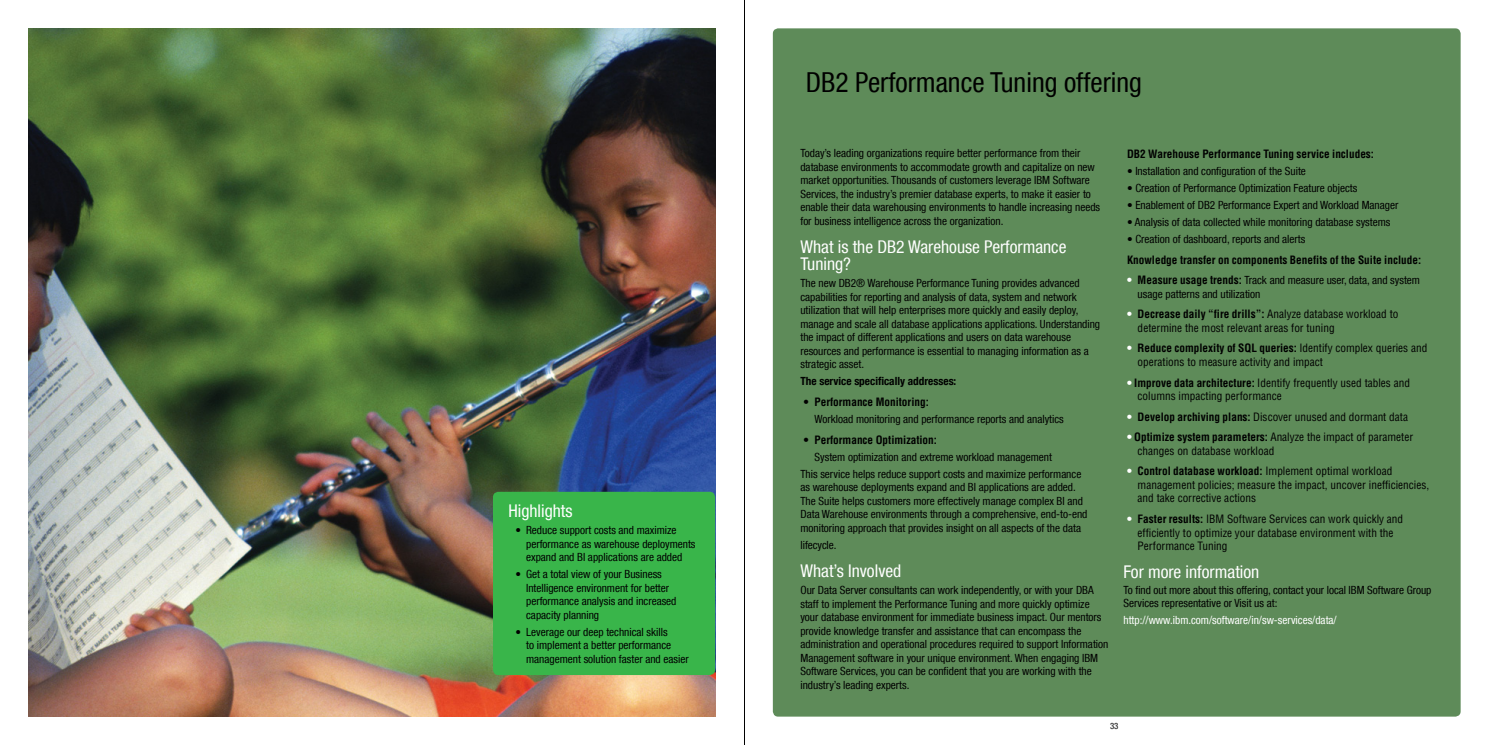
<style>
.page{position:relative;width:1489px;height:745px;background:#fff}
.page>*{position:absolute;margin:0;border:0;box-sizing:border-box;transform-origin:0 0}
.t1{font:condensed 27.5px "Helvetica Neue LT Com";color:#000}
.t2{font:condensed 17.5px/17.5px "Helvetica Neue LT Com";color:#fff}
.t3{font:condensed 11.25px/13.5px "Helvetica Neue LT Com";color:#000}
.t4{font:11.25px/13.5px "IBM Helvetica Cond 2004";color:#000}
.t5{font:700 11.25px "IBM Helvetica Cond 2004";color:#000}
.t6{font:condensed 11.25px "Helvetica Neue LT Com";color:#fff}
.t7{font:700 condensed 11.25px "Helvetica Neue LT Com";color:#000}
.t8{font:condensed 8.75px "Helvetica Neue LT Com";color:#000}
.s1{font-family:"IBM Helvetica Cond 2004";font-weight:700;font-stretch:normal;color:#fff}
.s2{font-family:"IBM Helvetica Cond 2004";font-weight:700;font-stretch:normal}
.s3{font-weight:700;color:#fff}
.s4{font-weight:700}
</style>
<div class="page">
<img style="left:28px;top:28px;width:687px;height:688px">
<div style="left:773px;top:28px;width:687px;height:688px;background:#5e8b59;border-radius:5px"></div>
<hr style="left:744px;top:0;width:1px;height:744px;background:#000">
<div style="left:493px;top:491px;width:222px;height:183px;background:#39b54a;border-radius:5px"></div>
<h2 class="t2" style="left:508px;top:501px;width:66px">Highlights</h2>
<p class="t3" style="left:526px;top:523px;width:171px;text-indent:-11px">• Reduce support costs and maximize performance as warehouse deployments expand and BI applications are added</p>
<p class="t3" style="left:526px;top:567px;width:152px;text-indent:-11px">• Get a total view of your Business<br>Intelligence environment for better performance analysis and increased capacity planning</p>
<p class="t3" style="left:526px;top:624px;width:164px;text-indent:-11px">• Leverage our deep technical skills<br>to implement a better performance management solution faster and easier</p>
<h1 class="t1" style="left:806px;top:66px;width:337px">DB2 Performance Tuning offering</h1>
<p class="t3" style="left:800px;top:146px;width:301px">Today’s leading organizations require better performance from their database environments to accommodate growth and capitalize on new market opportunities. Thousands of customers leverage IBM Software Services, the industry’s premier database experts, to make it easier to enable their data warehousing environments to handle increasing needs for business intelligence across the organization.</p>
<h2 class="t2" style="left:800px;top:237px;width:268px">What is the DB2 Warehouse Performance<br>Tuning?</h2>
<p class="t3" style="left:800px;top:276px;width:301px">The new DB2® Warehouse Performance Tuning provides advanced capabilities for reporting and analysis of data, system and network utilization that will help enterprises more quickly and easily deploy, manage and scale all database applications applications. Understanding the impact of different applications and users on data warehouse resources and performance is essential to managing information as a strategic asset.</p>
<p class="t7" style="left:800px;top:374px;width:157px">The service specifically addresses:</p>
<p class="t5" style="left:804px;top:395px;width:126px">• Performance Monitoring:</p>
<p class="t3" style="left:814px;top:412px;width:251px">Workload monitoring and performance reports and analytics</p>
<p class="t5" style="left:804px;top:432px;width:135px">• Performance Optimization:</p>
<p class="t3" style="left:800px;top:448px;width:282px;line-height:17px;text-indent:14px">System optimization and extreme workload management<br>This service helps reduce support costs and maximize performance</p>
<p class="t3" style="left:800px;top:480px;width:288px">as warehouse deployments expand and BI applications are added.<br>The Suite helps customers more effectively manage complex BI and Data Warehouse environments through a comprehensive, end-to-end monitoring approach that provides insight on all aspects of the data</p>
<p class="t3" style="left:800px;top:538px;width:38px">lifecycle.</p>
<h2 class="t2" style="left:800px;top:561px;width:102px">What’s Involved</h2>
<p class="t3" style="left:800px;top:583px;width:309px">Our Data Server consultants can work independently, or with your DBA staff to implement the Performance Tuning and more quickly optimize your database environment for immediate business impact. Our mentors provide knowledge transfer and assistance that can encompass the administration and operational procedures required to support Information Management software in your unique environment. When engaging IBM Software Services, you can be confident that you are working with the industry’s leading experts.</p>
<p class="t5" style="left:1127px;top:147px;width:249px">DB2 Warehouse Performance Tuning service includes:</p>
<p class="t3" style="left:1127px;top:164px;width:180px">• Installation and configuration of the Suite</p>
<p class="t3" style="left:1127px;top:181px;width:232px">• Creation of Performance Optimization Feature objects</p>
<p class="t3" style="left:1127px;top:198px;width:273px">• Enablement of DB2 Performance Expert and Workload Manager</p>
<p class="t3" style="left:1127px;top:215px;width:265px">• Analysis of data collected while monitoring database systems</p>
<p class="t3" style="left:1127px;top:232px;width:180px">• Creation of dashboard, reports and alerts</p>
<p class="t5" style="left:1127px;top:252px;width:296px">Knowledge transfer on components Benefits of the Suite include:</p>
<p class="t3" style="left:1137px;top:273px;width:284px;text-indent:-11px"><span class="s1">•</span> <span class="s2">Measure usage trends:</span> Track and measure user, data, and system usage patterns and utilization</p>
<p class="t4" style="left:1137px;top:307px;width:262px;text-indent:-11px"><span class="s3">•</span> <span class="s4">Decrease daily “fire drills”:</span> Analyze database workload to determine the most relevant areas for tuning</p>
<p class="t4" style="left:1137px;top:341px;width:291px;text-indent:-11px"><span class="s3">•</span> <span class="s4">Reduce complexity of SQL queries:</span> Identify complex queries and operations to measure activity and impact</p>
<p class="t4" style="left:1137px;top:375px;width:274px;text-indent:-11px"><span class="s3">•</span> <span class="s4">Improve data architecture:</span> Identify frequently used tables and columns impacting performance</p>
<p class="t4" style="left:1127px;top:410px;width:282px"><span class="s3">•</span> <span class="s4">Develop archiving plans:</span> Discover unused and dormant data</p>
<p class="t4" style="left:1137px;top:430px;width:277px;text-indent:-11px"><span class="s3">•</span> <span class="s4">Optimize system parameters:</span> Analyze the impact of parameter changes on database workload</p>
<p class="t4" style="left:1137px;top:464px;width:293px;text-indent:-11px"><span class="s3">•</span> <span class="s4">Control database workload:</span> Implement optimal workload management policies; measure the impact, uncover inefficiencies, and take corrective actions</p>
<p class="t4" style="left:1137px;top:512px;width:267px;text-indent:-11px"><span class="s3">•</span> <span class="s4">Faster results:</span> IBM Software Services can work quickly and efficiently to optimize your database environment with the<br>Performance Tuning</p>
<h2 class="t2" style="left:1123px;top:563px;width:137px">For more information</h2>
<p class="t3" style="left:1123px;top:583px;width:309px;line-height:12.5px">To find out more about this offering, contact your local IBM Software Group<br>Services representative or Visit us at:</p>
<p class="t6" style="left:1123px;top:613px;width:215px">http://www.ibm.com/software/in/sw-services/data/</p>
<p class="t8" style="left:1110px;top:720px;width:10px">33</p>
</div>
